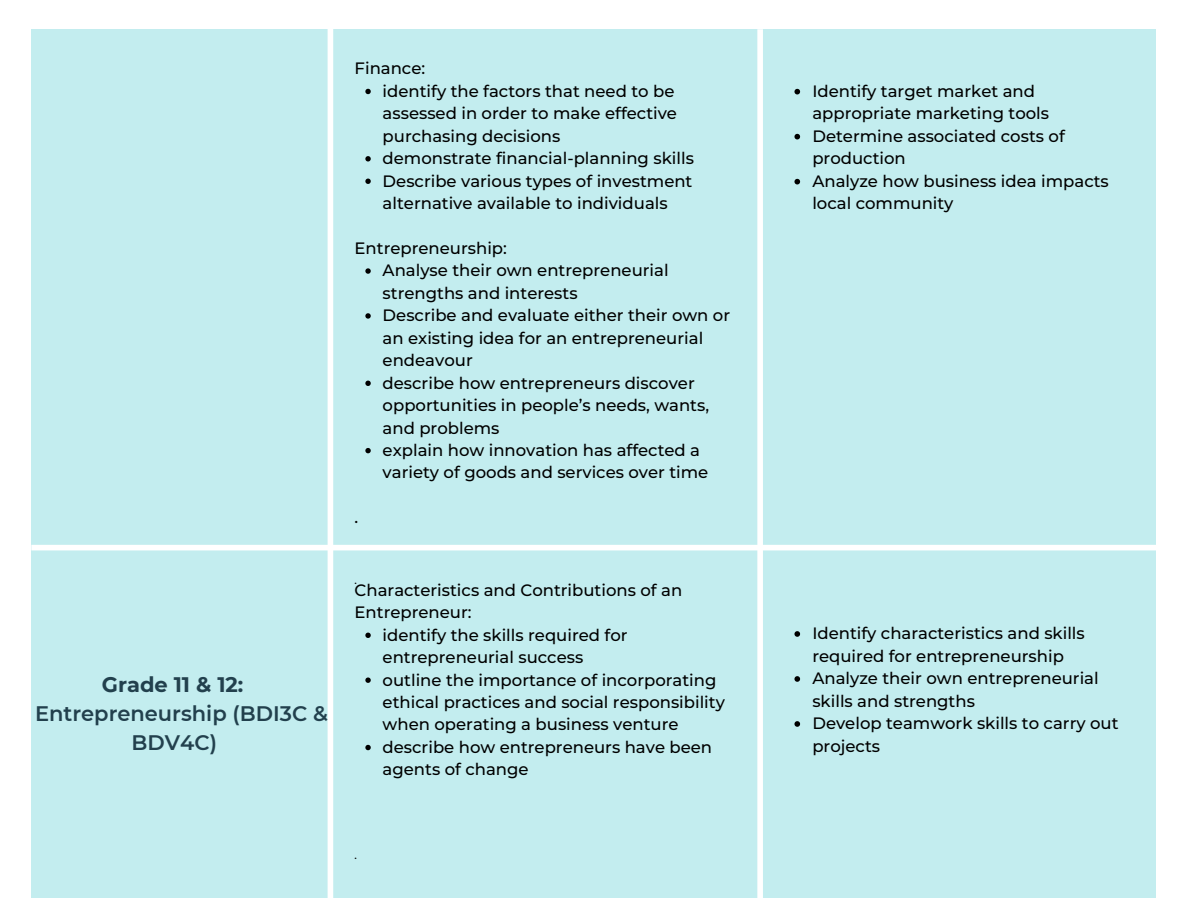
<style>
.page{position:relative;width:1188px;height:918px;background:#fff}
.page>*{position:absolute;margin:0;border:0;box-sizing:border-box;transform-origin:0 0}
.t1{font:600 21px/29.2px "Montserrat";color:#22404d}
.t2{font:700 21px "Montserrat";color:#22404d}
.t3{font:500 16.5px/22.5px "Montserrat";color:#000}
.t4{font:500 10.8px "Montserrat";color:#000}
</style>
<div class="page">
<div style="left:31px;top:29px;width:1125px;height:869px;background:#c3edef"></div>
<div style="left:757px;top:29px;width:6px;height:889px;background:#fff"></div>
<div style="left:31px;top:545px;width:1157px;height:5px;background:#fff"></div>
<div style="left:328px;top:29px;width:5px;height:869px;background:#fff"></div>
<svg style="left:365px;top:89px;width:6px;height:5px"></svg>
<svg style="left:365px;top:156px;width:6px;height:6px"></svg>
<svg style="left:365px;top:179px;width:6px;height:5px"></svg>
<svg style="left:365px;top:268px;width:6px;height:6px"></svg>
<svg style="left:365px;top:313px;width:6px;height:6px"></svg>
<svg style="left:365px;top:381px;width:6px;height:5px"></svg>
<svg style="left:365px;top:448px;width:6px;height:5px"></svg>
<svg style="left:794px;top:89px;width:6px;height:5px"></svg>
<svg style="left:794px;top:134px;width:6px;height:5px"></svg>
<svg style="left:794px;top:179px;width:6px;height:5px"></svg>
<svg style="left:365px;top:633px;width:6px;height:5px"></svg>
<svg style="left:365px;top:677px;width:6px;height:6px"></svg>
<svg style="left:365px;top:745px;width:6px;height:5px"></svg>
<svg style="left:794px;top:631px;width:6px;height:6px"></svg>
<svg style="left:794px;top:676px;width:6px;height:6px"></svg>
<svg style="left:794px;top:721px;width:6px;height:6px"></svg>
<p class="t2" style="left:102px;top:671px;width:143px">Grade 11 &amp; 12:</p>
<p class="t1" style="left:132px;top:699px;width:198px;text-indent:-96px">Entrepreneurship (BDI3C &amp;<br>BDV4C)</p>
<p class="t3" style="left:355px;top:57px;width:72px">Finance:</p>
<p class="t3" style="left:383px;top:80px;width:313px">identify the factors that need to be assessed in order to make effective purchasing decisions<br>demonstrate financial-planning skills Describe various types of investment alternative available to individuals</p>
<p class="t3" style="left:355px;top:237px;width:154px">Entrepreneurship:</p>
<p class="t3" style="left:355px;top:506px;width:5px">.</p>
<p class="t3" style="left:383px;top:259px;width:349px">Analyse their own entrepreneurial strengths and interests<br>Describe and evaluate either their own or an existing idea for an entrepreneurial endeavour<br>describe how entrepreneurs discover opportunities in people’s needs, wants, and problems<br>explain how innovation has affected a variety of goods and services over time</p>
<p class="t4" style="left:355px;top:574px;width:4px">.</p>
<p class="t3" style="left:355px;top:579px;width:329px">Characteristics and Contributions of an<br>Entrepreneur:</p>
<p class="t3" style="left:383px;top:624px;width:344px">identify the skills required for entrepreneurial success<br>outline the importance of incorporating ethical practices and social responsibility when operating a business venture describe how entrepreneurs have been agents of change</p>
<p class="t4" style="left:355px;top:848px;width:4px">.</p>
<p class="t3" style="left:812px;top:80px;width:298px">Identify target market and appropriate marketing tools<br>Determine associated costs of production<br>Analyze how business idea impacts local community</p>
<p class="t3" style="left:812px;top:622px;width:308px">Identify characteristics and skills required for entrepreneurship<br>Analyze their own entrepreneurial skills and strengths<br>Develop teamwork skills to carry out projects</p>
</div>
